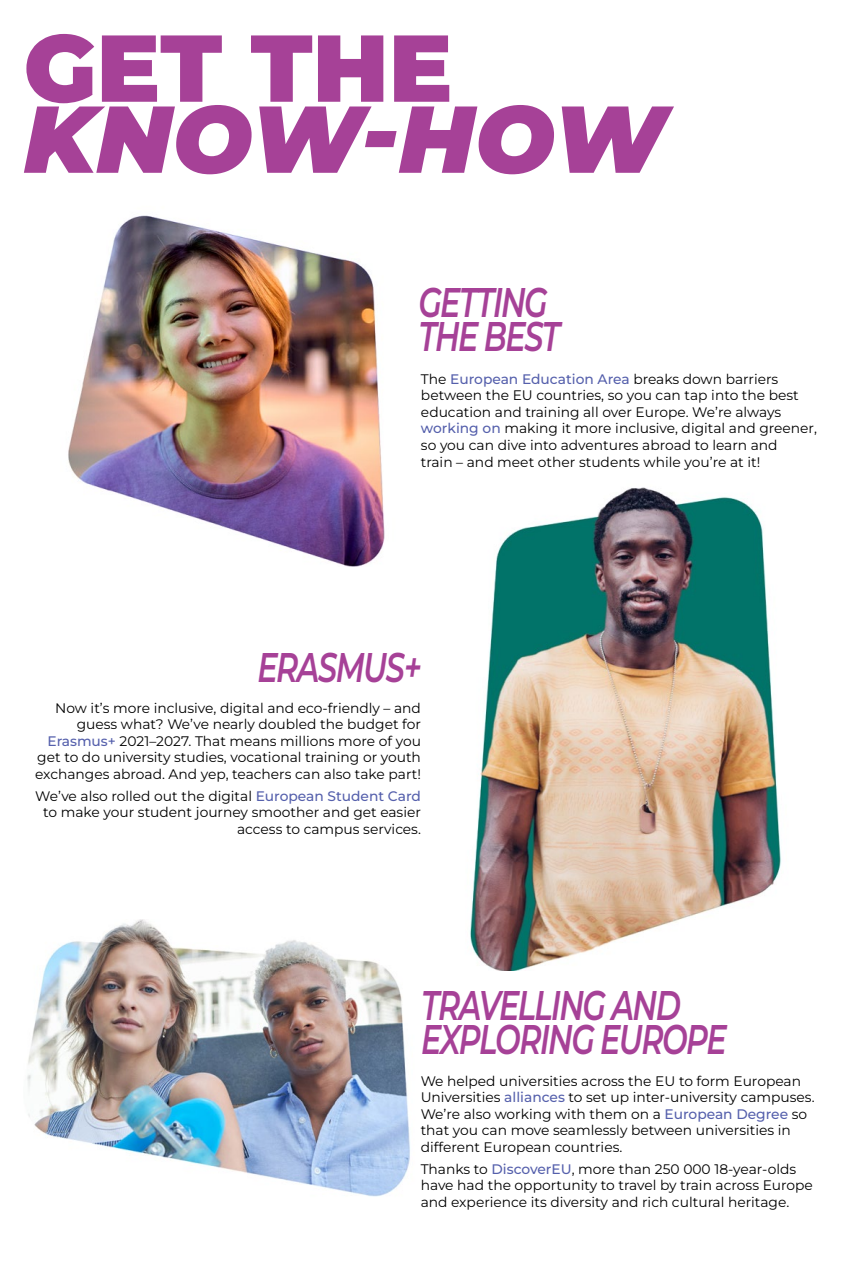
<style>
.page{position:relative;width:842px;height:1263px;background:#fff}
.page>*{position:absolute;margin:0;border:0;box-sizing:border-box;transform-origin:0 0}
.H1_BIG{font:italic 900 94.65px/71.1px "Montserrat";color:#a64197}
.H2{font:italic 600 41.4px/34.2px "Montserrat";letter-spacing:-.05em;color:#a64197;scale:.73 1}
.P1{font:13.8px/16.5px "Montserrat";color:#000}
.Hyperlink{font:13.8px/16.5px "Montserrat";color:#000}
.s1{font-style:normal}
.s2{font-weight:500;color:#5560ac}
</style>
<div class="page">
<img style="left:27px;top:919px;width:383px;height:278px">
<img style="left:470px;top:487px;width:312px;height:483px">
<img style="left:68px;top:215px;width:317px;height:352px">
<p class="H1_BIG" style="left:24px;top:26px;width:645px"><span class="s1">GET THE<br></span>KNOW-HOW</p>
<p class="H2" style="left:418px;top:283px;width:195px">GETTING<br>THE BEST</p>
<p class="Hyperlink" style="left:421px;top:370px;width:397px">The <span class="s2">European Education Area</span> breaks down barriers between the EU countries, so you can tap into the best education and training all over Europe. We’re always <span class="s2">working on</span> making it more inclusive, digital and greener, so you can dive into adventures abroad to learn and<br>train – and meet other students while you’re at it!</p>
<p class="H2" style="left:257px;top:648px;width:227px">ERASMUS+</p>
<p class="P1" style="left:35px;top:699px;width:387px;text-align:right">Now it’s more inclusive, digital and eco-friendly – and guess what? We’ve nearly doubled the budget for <span class="s2">Erasmus+</span> 2021–2027. That means millions more of you get to do university studies, vocational training or youth exchanges abroad. And yep, teachers can also take part!</p>
<p class="P1" style="left:35px;top:787px;width:387px;text-align:right">We’ve also rolled out the digital <span class="s2">European Student Card </span>to make your student journey smoother and get easier access to campus services.</p>
<p class="H2" style="left:421px;top:986px;width:357px">TRAVELLING AND</p>
<p class="H2" style="left:421px;top:1020px;width:420px">EXPLORING EUROPE</p>
<p class="P1" style="left:421px;top:1072px;width:395px">We helped universities across the EU to form European Universities <span class="s2">alliances</span> to set up inter-university campuses.<br>We’re also working with them on a <span class="s2">European Degree</span> so that you can move seamlessly between universities in different European countries.</p>
<p class="P1" style="left:421px;top:1160px;width:394px">Thanks to <span class="s2">DiscoverEU</span>, more than 250 000 18-year-olds have had the opportunity to travel by train across Europe and experience its diversity and rich cultural heritage.</p>
</div>
